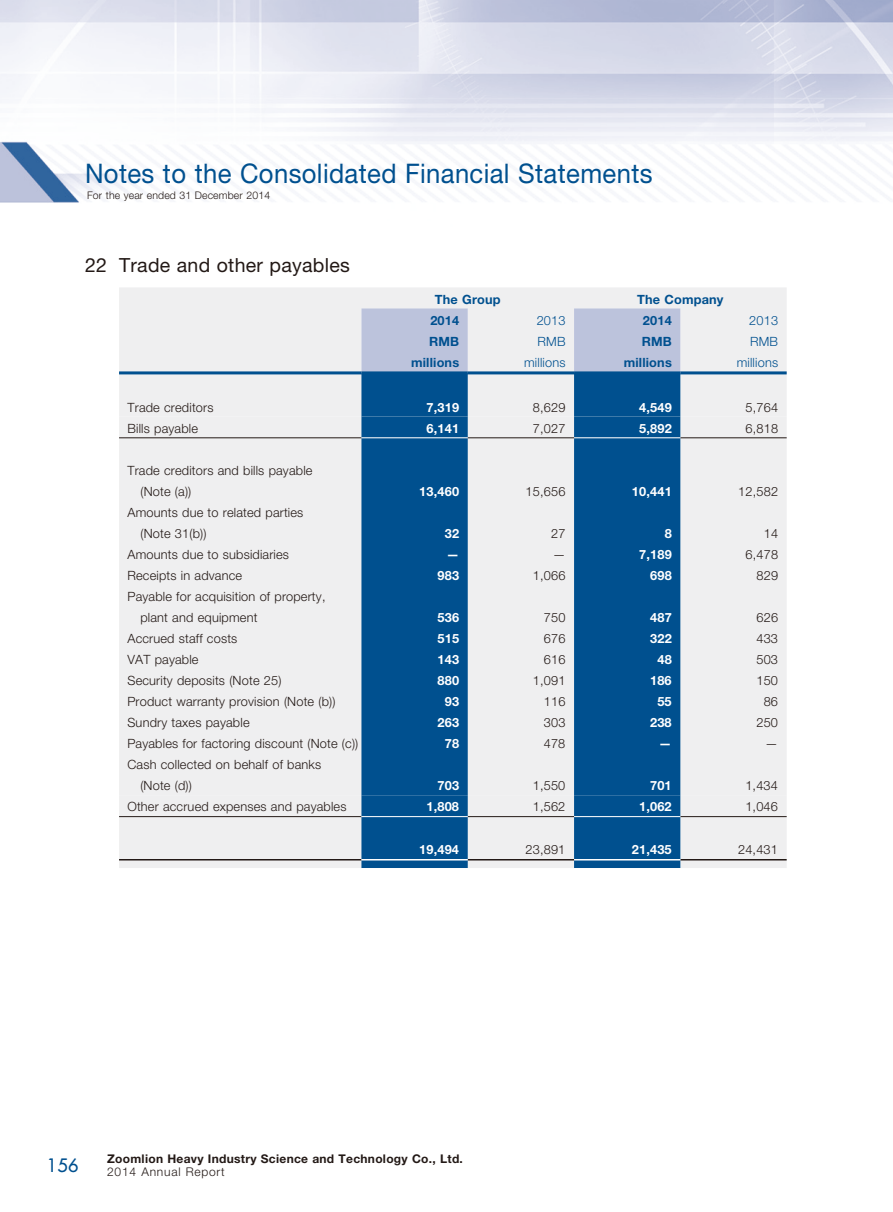
<style>
.page{position:relative;width:893px;height:1212px;background:#fff}
.page>*{position:absolute;margin:0;border:0;box-sizing:border-box;transform-origin:0 0}
.t1{font:27px "Helvetica Neue";letter-spacing:.015em;color:#00508f;scale:.95 1}
.t2{font:19.5px "Helvetica Neue";letter-spacing:.015em;color:#231916}
.t3{font:18px "Futura";color:#00508f}
.t4{font:300 12.75px/21px "Helvetica Neue";letter-spacing:.015em;color:#231916}
.t5{font:700 12.75px "Helvetica Neue";letter-spacing:.015em;color:#fff}
.t6{font:700 12.75px "Helvetica Neue";letter-spacing:.015em;color:#00508f}
.t7{font:300 12.75px "Helvetica Neue";letter-spacing:.015em;color:#00508f}
.t8{font:700 12px "Helvetica Neue";letter-spacing:.025em;color:#231916}
.t9{font:300 12px "Helvetica Neue";letter-spacing:.065em;color:#231916}
.t10{font:300 10.5px "Helvetica Neue";letter-spacing:.015em;color:#231916}
</style>
<div class="page">
<img style="left:0;top:0;width:893px;height:203px">
<div style="left:119px;top:288px;width:668px;height:83px;background:#efeff0"></div>
<svg style="left:361px;top:308px;width:319px;height:63px"></svg>
<div style="left:119px;top:374px;width:668px;height:494px;background:#efeff0"></div>
<svg style="left:361px;top:374px;width:319px;height:494px;fill:#00508f"></svg>
<svg style="left:361px;top:416px;width:319px;height:443px;fill:#00508f"></svg>
<hr style="left:119px;top:371px;width:242px;height:3px;background:#00508f">
<hr style="left:361px;top:371px;width:107px;height:3px;background:#00508f">
<hr style="left:468px;top:371px;width:106px;height:3px;background:#00508f">
<hr style="left:574px;top:371px;width:106px;height:3px;background:#00508f">
<hr style="left:680px;top:371px;width:107px;height:3px;background:#00508f">
<hr style="left:119px;top:859px;width:242px;height:1px;background:#231916">
<hr style="left:468px;top:859px;width:106px;height:1px;background:#231916">
<hr style="left:680px;top:859px;width:107px;height:1px;background:#231916">
<hr style="left:361px;top:859px;width:107px;height:1px;background:#fff">
<hr style="left:574px;top:859px;width:106px;height:1px;background:#fff">
<hr style="left:119px;top:437px;width:242px;height:1px;background:#231916">
<hr style="left:468px;top:437px;width:106px;height:1px;background:#231916">
<hr style="left:680px;top:437px;width:107px;height:1px;background:#231916">
<hr style="left:361px;top:437px;width:107px;height:1px;background:#fff">
<hr style="left:574px;top:437px;width:106px;height:1px;background:#fff">
<hr style="left:119px;top:816px;width:242px;height:1px;background:#231916">
<hr style="left:468px;top:816px;width:106px;height:1px;background:#231916">
<hr style="left:680px;top:816px;width:107px;height:1px;background:#231916">
<hr style="left:361px;top:816px;width:107px;height:1px;background:#fff">
<hr style="left:574px;top:816px;width:106px;height:1px;background:#fff">
<h1 class="t1" style="left:85px;top:157px;width:599px">Notes to the Consolidated Financial Statements</h1>
<p class="t10" style="left:87px;top:189px;width:185px">For the year ended 31 December 2014</p>
<h2 class="t2" style="left:85px;top:253px;width:266px">22 Trade and other payables</h2>
<p class="t6" style="left:435px;top:291px;width:67px">The Group</p>
<p class="t6" style="left:637px;top:291px;width:88px">The Company</p>
<p class="t6" style="left:430px;top:312px;width:30px">2014</p>
<p class="t7" style="left:537px;top:312px;width:30px">2013</p>
<p class="t6" style="left:643px;top:312px;width:30px">2014</p>
<p class="t7" style="left:749px;top:312px;width:30px">2013</p>
<p class="t6" style="left:429px;top:333px;width:32px">RMB</p>
<p class="t7" style="left:538px;top:333px;width:29px">RMB</p>
<p class="t6" style="left:642px;top:333px;width:32px">RMB</p>
<p class="t7" style="left:750px;top:333px;width:29px">RMB</p>
<p class="t6" style="left:411px;top:354px;width:50px">millions</p>
<p class="t7" style="left:524px;top:354px;width:43px">millions</p>
<p class="t6" style="left:624px;top:354px;width:50px">millions</p>
<p class="t7" style="left:737px;top:354px;width:43px">millions</p>
<p class="t4" style="left:128px;top:396px;width:87px">Trade creditors</p>
<p class="t5" style="left:427px;top:399px;width:34px">7,319</p>
<p class="t4" style="left:533px;top:396px;width:34px">8,629</p>
<p class="t5" style="left:639px;top:399px;width:34px">4,549</p>
<p class="t4" style="left:745px;top:396px;width:34px">5,764</p>
<p class="t4" style="left:128px;top:417px;width:72px">Bills payable</p>
<p class="t5" style="left:427px;top:420px;width:34px">6,141</p>
<p class="t4" style="left:533px;top:417px;width:34px">7,027</p>
<p class="t5" style="left:639px;top:420px;width:34px">5,892</p>
<p class="t4" style="left:745px;top:417px;width:34px">6,818</p>
<p class="t4" style="left:140px;top:460px;width:174px;text-indent:-13px">Trade creditors and bills payable (Note (a))</p>
<p class="t5" style="left:419px;top:484px;width:41px">13,460</p>
<p class="t4" style="left:526px;top:481px;width:41px">15,656</p>
<p class="t5" style="left:632px;top:484px;width:41px">10,441</p>
<p class="t4" style="left:738px;top:481px;width:41px">12,582</p>
<p class="t4" style="left:140px;top:502px;width:164px;text-indent:-13px">Amounts due to related parties (Note 31(b))</p>
<p class="t5" style="left:445px;top:526px;width:16px">32</p>
<p class="t4" style="left:551px;top:523px;width:16px">27</p>
<p class="t5" style="left:665px;top:526px;width:9px">8</p>
<p class="t4" style="left:764px;top:523px;width:16px">14</p>
<p class="t4" style="left:127px;top:544px;width:163px">Amounts due to subsidiaries</p>
<p class="t5" style="left:446px;top:547px;width:14px">—</p>
<p class="t4" style="left:553px;top:544px;width:14px">—</p>
<p class="t5" style="left:639px;top:547px;width:34px">7,189</p>
<p class="t4" style="left:745px;top:544px;width:34px">6,478</p>
<p class="t4" style="left:127px;top:565px;width:116px">Receipts in advance</p>
<p class="t5" style="left:438px;top:568px;width:23px">983</p>
<p class="t4" style="left:533px;top:565px;width:34px">1,066</p>
<p class="t5" style="left:650px;top:568px;width:23px">698</p>
<p class="t4" style="left:756px;top:565px;width:23px">829</p>
<p class="t4" style="left:140px;top:586px;width:187px;text-indent:-13px">Payable for acquisition of property, plant and equipment</p>
<p class="t5" style="left:438px;top:610px;width:23px">536</p>
<p class="t4" style="left:544px;top:607px;width:23px">750</p>
<p class="t5" style="left:650px;top:610px;width:23px">487</p>
<p class="t4" style="left:756px;top:607px;width:23px">626</p>
<p class="t4" style="left:127px;top:628px;width:111px">Accrued staff costs</p>
<p class="t5" style="left:437px;top:631px;width:23px">515</p>
<p class="t4" style="left:544px;top:628px;width:23px">676</p>
<p class="t5" style="left:650px;top:631px;width:23px">322</p>
<p class="t4" style="left:756px;top:628px;width:23px">433</p>
<p class="t4" style="left:127px;top:649px;width:73px">VAT payable</p>
<p class="t5" style="left:437px;top:652px;width:23px">143</p>
<p class="t4" style="left:544px;top:649px;width:23px">616</p>
<p class="t5" style="left:657px;top:652px;width:16px">48</p>
<p class="t4" style="left:756px;top:649px;width:23px">503</p>
<p class="t4" style="left:127px;top:670px;width:156px">Security deposits (Note 25)</p>
<p class="t5" style="left:437px;top:673px;width:23px">880</p>
<p class="t4" style="left:533px;top:670px;width:34px">1,091</p>
<p class="t5" style="left:650px;top:673px;width:23px">186</p>
<p class="t4" style="left:756px;top:670px;width:23px">150</p>
<p class="t4" style="left:127px;top:691px;width:210px">Product warranty provision (Note (b))</p>
<p class="t5" style="left:445px;top:694px;width:16px">93</p>
<p class="t4" style="left:544px;top:691px;width:23px">116</p>
<p class="t5" style="left:657px;top:694px;width:16px">55</p>
<p class="t4" style="left:764px;top:691px;width:16px">86</p>
<p class="t4" style="left:127px;top:712px;width:124px">Sundry taxes payable</p>
<p class="t5" style="left:437px;top:715px;width:23px">263</p>
<p class="t4" style="left:544px;top:712px;width:23px">303</p>
<p class="t5" style="left:650px;top:715px;width:23px">238</p>
<p class="t4" style="left:756px;top:712px;width:23px">250</p>
<p class="t4" style="left:127px;top:733px;width:232px">Payables for factoring discount (Note (c))</p>
<p class="t5" style="left:445px;top:736px;width:16px">78</p>
<p class="t4" style="left:544px;top:733px;width:23px">478</p>
<p class="t5" style="left:659px;top:736px;width:14px">—</p>
<p class="t4" style="left:765px;top:733px;width:14px">—</p>
<p class="t4" style="left:140px;top:754px;width:182px;text-indent:-13px">Cash collected on behalf of banks (Note (d))</p>
<p class="t5" style="left:437px;top:778px;width:23px">703</p>
<p class="t4" style="left:533px;top:775px;width:34px">1,550</p>
<p class="t5" style="left:650px;top:778px;width:23px">701</p>
<p class="t4" style="left:745px;top:775px;width:34px">1,434</p>
<p class="t4" style="left:127px;top:796px;width:221px">Other accrued expenses and payables</p>
<p class="t5" style="left:426px;top:799px;width:34px">1,808</p>
<p class="t4" style="left:533px;top:796px;width:34px">1,562</p>
<p class="t5" style="left:639px;top:799px;width:34px">1,062</p>
<p class="t4" style="left:745px;top:796px;width:34px">1,046</p>
<p class="t5" style="left:419px;top:842px;width:41px">19,494</p>
<p class="t4" style="left:525px;top:839px;width:41px">23,891</p>
<p class="t5" style="left:632px;top:842px;width:41px">21,435</p>
<p class="t4" style="left:738px;top:839px;width:41px">24,431</p>
<h3 class="t3" style="left:47px;top:1154px;width:33px">156</h3>
<p class="t8" style="left:107px;top:1151px;width:357px">Zoomlion Heavy Industry Science and Technology Co., Ltd.</p>
<p class="t9" style="left:107px;top:1165px;width:119px">2014 Annual Report</p>
</div>
